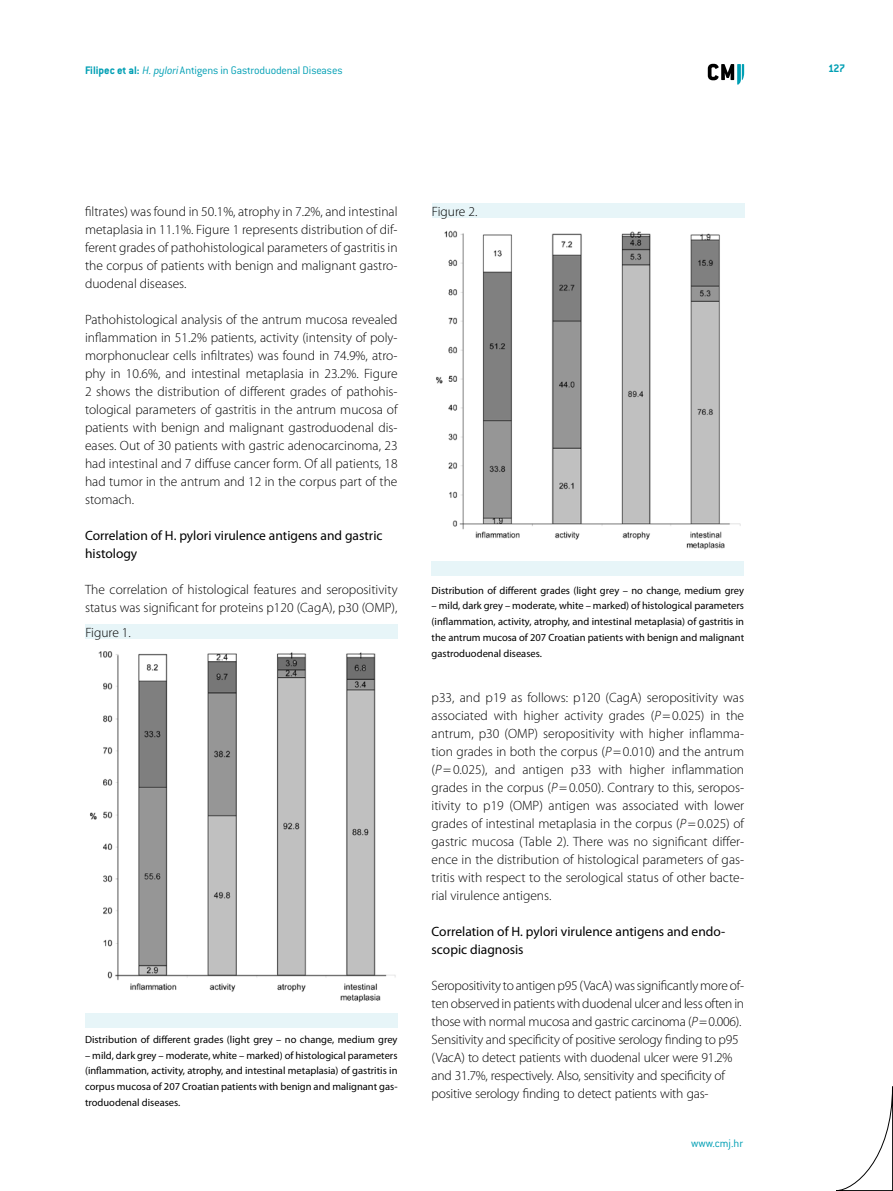
<style>
.page{position:relative;width:893px;height:1191px;background:#fff}
.page>*{position:absolute;margin:0;border:0;box-sizing:border-box;transform-origin:0 0}
.t1{font:300 13.5px/18px "Myriad Pro";letter-spacing:-.02em;color:#000;text-align:justify}
.t2{font:13.5px/18px "Myriad Pro";color:#000}
.t3{font:300 13.5px/18px "Myriad Pro";color:#000}
.t4{font:300 12px "ITC Conduit LTCE";letter-spacing:-.015em;color:#009fb4}
.t5{font:700 12px "ITC Conduit LTCE";color:#009fb4}
.t6{font:10.5px/15.8px "Myriad Pro";color:#000;text-align:justify}
.s1{font-weight:700}
.s2{font-style:italic}
</style>
<div class="page">
<svg style="left:708px;top:64px;width:36px;height:21px"></svg>
<svg style="left:836px;top:1086px;width:57px;height:105px"></svg>
<img style="left:90px;top:651px;width:306px;height:352px">
<div style="left:85px;top:624px;width:313px;height:15px;background:#e7f5f8"></div>
<div style="left:85px;top:1012px;width:312px;height:15px;background:#e7f5f8"></div>
<img style="left:436px;top:230px;width:305px;height:320px">
<div style="left:432px;top:203px;width:312px;height:15px;background:#e7f5f8"></div>
<div style="left:432px;top:561px;width:312px;height:14px;background:#e7f5f8"></div>
<p class="t4" style="left:85px;top:63px;width:259px"><span class="s1">Filipec et al:</span> <span class="s2">H.pylori</span>Antigens in Gastroduodenal Diseases</p>
<p class="t5" style="left:828px;top:61px;width:19px">127</p>
<p class="t1" style="left:85px;top:202px;width:314px">filtrates) was found in 50.1%, atrophy in 7.2%, and intestinal metaplasia in 11.1%. Figure 1 represents distribution of dif&shy;ferent grades of pathohistological parameters of gastritis in the corpus of patients with benign and malignant gastro&shy;duodenal diseases.</p>
<p class="t1" style="left:85px;top:310px;width:314px">Pathohistological analysis of the antrum mucosa revealed inflammation in 51.2% patients, activity (intensity of poly&shy;morphonuclear cells infiltrates) was found in 74.9%, atro&shy;phy in 10.6%, and intestinal metaplasia in 23.2%. Figure 2 shows the distribution of different grades of pathohis&shy;tological parameters of gastritis in the antrum mucosa of patients with benign and malignant gastroduodenal dis&shy;eases. Out of 30 patients with gastric adenocarcinoma, 23 had intestinal and 7 diffuse cancer form. Of all patients, 18 had tumor in the antrum and 12 in the corpus part of the stomach.</p>
<p class="t2" style="left:85px;top:526px;width:299px">Correlation of H. pylori virulence antigens and gastric histology</p>
<p class="t3" style="left:85px;top:580px;width:314px">The correlation of histological features and seropositivity status was significant for proteins p120 (CagA), p30 (OMP),</p>
<p class="t1" style="left:85px;top:623px;width:47px">Figure 1.</p>
<p class="t6" style="left:85px;top:1031px;width:314px">Distribution of different grades (light grey – no change, medium grey</p>
<p class="t6" style="left:85px;top:1047px;width:314px">– mild, dark grey – moderate, white – marked) of histological parameters (inflammation, activity, atrophy, and intestinal metaplasia) of gastritis in corpus mucosa of 207 Croatian patients with benign and malignant gas&shy;troduodenal diseases.</p>
<p class="t1" style="left:432px;top:202px;width:47px">Figure 2.</p>
<p class="t6" style="left:432px;top:582px;width:314px">Distribution of different grades (light grey – no change, medium grey</p>
<p class="t6" style="left:432px;top:598px;width:314px">– mild, dark grey – moderate, white – marked) of histological parameters (inflammation, activity, atrophy, and intestinal metaplasia) of gastritis in the antrum mucosa of 207 Croatian patients with benign and malignant gastroduodenal diseases.</p>
<p class="t1" style="left:432px;top:688px;width:314px">p33, and p19 as follows: p120 (CagA) seropositivity was associated with higher activity grades (<span class="s2">P</span>=0.025) in the antrum, p30 (OMP) seropositivity with higher inflamma&shy;tion grades in both the corpus (<span class="s2">P</span>=0.010) and the antrum (<span class="s2">P</span>=0.025), and antigen p33 with higher inflammation grades in the corpus (<span class="s2">P</span>=0.050). Contrary to this, seropos&shy;itivity to p19 (OMP) antigen was associated with lower grades of intestinal metaplasia in the corpus (<span class="s2">P</span>=0.025) of gastric mucosa (Table 2). There was no significant differ&shy;ence in the distribution of histological parameters of gas&shy;tritis with respect to the serological status of other bacte&shy;rial virulence antigens.</p>
<p class="t2" style="left:432px;top:922px;width:295px">Correlation of H. pylori virulence antigens and endo&shy;scopic diagnosis</p>
<p class="t1" style="left:432px;top:976px;width:314px;text-align:left">Seropositivity to antigen p95 (VacA) was significantly more of&shy;ten observed in patients with duodenal ulcer and less often in those with normal mucosa and gastric carcinoma (<span class="s2">P</span>=0.006).<br>Sensitivity and specificity of positive serology finding to p95 (VacA) to detect patients with duodenal ulcer were 91.2% and 31.7%, respectively. Also, sensitivity and specificity of positive serology finding to detect patients with gas-</p>
<p class="t4" style="left:691px;top:1136px;width:54px">www.cmj.hr</p>
</div>
